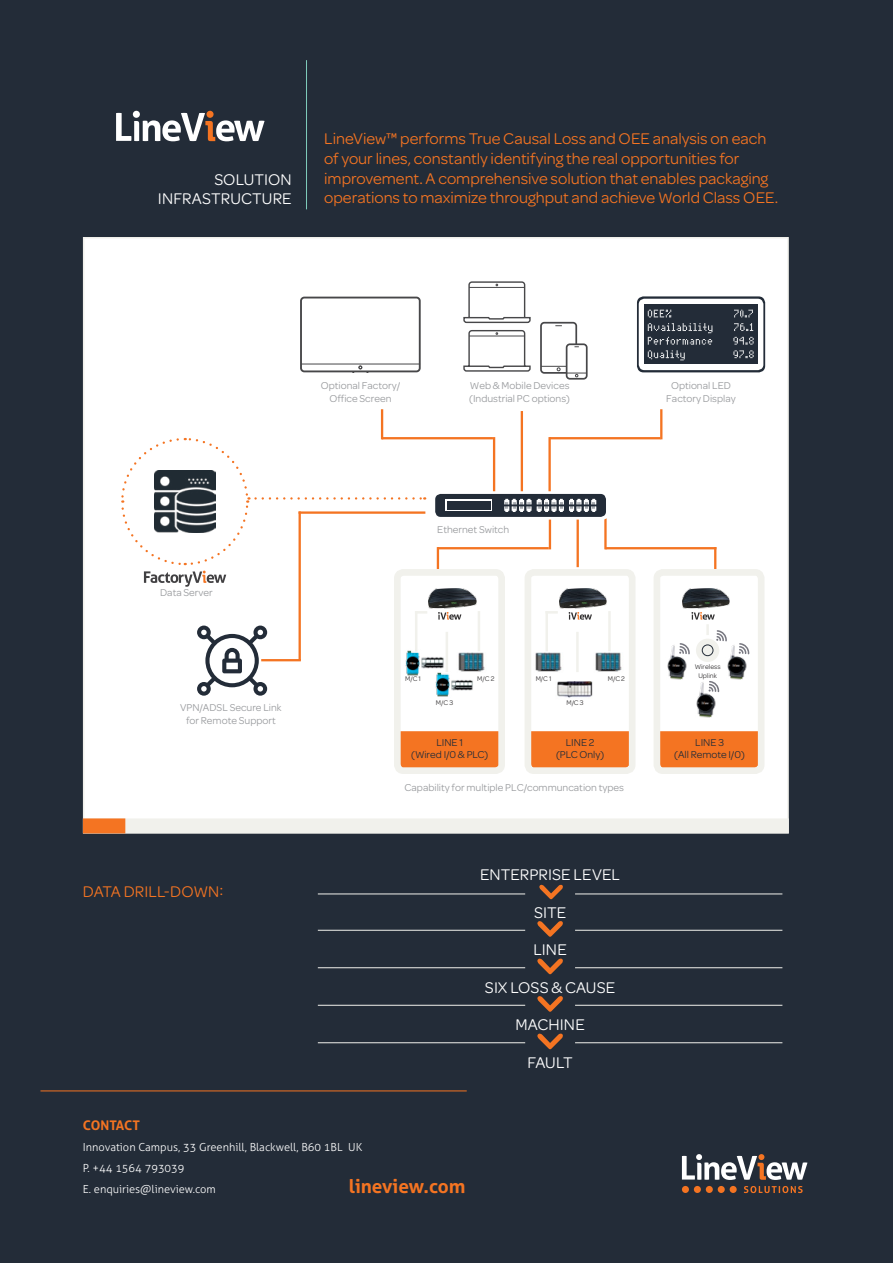
<style>
.page{position:relative;width:893px;height:1263px;background:#232c38}
.page>*{position:absolute;margin:0;border:0;box-sizing:border-box;transform-origin:0 0}
.t1{font:700 19.05px "Aller";color:#f47422}
.t2{font:16.5px/19.8px "Omnes";color:#f47422}
.t3{font:16.5px/18.8px "Omnes";letter-spacing:.005em;color:#fff;text-align:right}
.t4{font:700 13.35px "Aller";letter-spacing:-.015em;color:#f47422}
.t5{font:300 11.1px/20.9px "Aller";color:#fff}
.t6{font:10.65px/12.8px "Omnes";color:#989a9d;text-align:center}
.t7{font:10.65px/12.8px "Omnes";color:#232c38;text-align:center}
.t8{font:7.2px/8.6px "Omnes";color:#333132;text-align:center}
</style>
<div class="page">
<hr style="left:40px;top:1090px;width:427px;height:1px;background:#f47422">
<svg style="left:682px;top:1154px;width:125px;height:39px"></svg>
<div style="left:83px;top:237px;width:706px;height:596px;background:#fff;border:2px solid #f1f1ec"></div>
<svg style="left:121px;top:437px;width:304px;height:150px"></svg>
<svg style="left:637px;top:296px;width:128px;height:76px"></svg>
<div style="left:639px;top:299px;width:124px;height:71px;background:#fff;border-radius:6px"></div>
<div style="left:644px;top:305px;width:114px;height:59px;background:#232c38"></div>
<svg style="left:648px;top:323px;width:106px;height:37px"></svg>
<svg style="left:648px;top:310px;width:105px;height:7px"></svg>
<svg style="left:300px;top:297px;width:121px;height:75px"></svg>
<svg style="left:463px;top:281px;width:68px;height:91px"></svg>
<div style="left:566px;top:343px;width:22px;height:37px;border:2px solid #474749;border-radius:3px"></div>
<svg style="left:540px;top:321px;width:47px;height:56px"></svg>
<hr style="left:493px;top:437px;width:2px;height:56px;background:#f47422">
<hr style="left:549px;top:512px;width:2px;height:37px;background:#f47422">
<hr style="left:521px;top:411px;width:2px;height:81px;background:#f47422">
<hr style="left:577px;top:505px;width:2px;height:62px;background:#f47422">
<hr style="left:381px;top:409px;width:2px;height:30px;background:#f47422">
<hr style="left:437px;top:547px;width:2px;height:22px;background:#f47422">
<hr style="left:714px;top:547px;width:2px;height:22px;background:#f47422">
<hr style="left:660px;top:409px;width:2px;height:30px;background:#f47422">
<hr style="left:548px;top:437px;width:3px;height:56px;background:#f47422">
<hr style="left:604px;top:512px;width:3px;height:37px;background:#f47422">
<hr style="left:382px;top:437px;width:111px;height:2px;background:#f47422">
<hr style="left:438px;top:547px;width:111px;height:2px;background:#f47422">
<hr style="left:549px;top:437px;width:112px;height:2px;background:#f47422">
<hr style="left:605px;top:547px;width:111px;height:2px;background:#f47422">
<hr style="left:299px;top:511px;width:126px;height:3px;background:#f47422">
<hr style="left:261px;top:659px;width:40px;height:2px;background:#f47422">
<hr style="left:299px;top:511px;width:2px;height:149px;background:#f47422">
<div style="left:432px;top:491px;width:177px;height:29px;background:linear-gradient(to right,#f9f9f9,#f8f8f8);border-radius:6px"></div>
<div style="left:435px;top:494px;width:171px;height:23px;background:#232c38;border-radius:6px"></div>
<svg style="left:504px;top:499px;width:92px;height:13px"></svg>
<div style="left:445px;top:499px;width:47px;height:12px;background:#fff"></div>
<div style="left:447px;top:501px;width:44px;height:9px;background:#232c38"></div>
<div style="left:402px;top:731px;width:95px;height:35px;background:#f47422"></div>
<div style="left:533px;top:731px;width:94px;height:35px;background:#f47422"></div>
<div style="left:394px;top:569px;width:111px;height:205px;border:7px solid #f1f1ec;border-radius:6px"></div>
<div style="left:525px;top:569px;width:110px;height:205px;border:7px solid #f1f1ec;border-radius:6px"></div>
<img style="left:557px;top:681px;width:36px;height:17px">
<svg style="left:417px;top:611px;width:10px;height:3px"></svg>
<hr style="left:415px;top:611px;width:2px;height:40px;background:#f1f1ec">
<hr style="left:478px;top:611px;width:2px;height:40px;background:#f1f1ec">
<hr style="left:446px;top:632px;width:2px;height:40px;background:#f1f1ec">
<img style="left:458px;top:652px;width:27px;height:20px">
<img style="left:535px;top:652px;width:27px;height:20px">
<img style="left:595px;top:652px;width:27px;height:20px">
<svg style="left:548px;top:611px;width:10px;height:3px"></svg>
<hr style="left:545px;top:611px;width:3px;height:40px;background:#f1f1ec">
<hr style="left:608px;top:611px;width:3px;height:40px;background:#f1f1ec">
<hr style="left:576px;top:632px;width:3px;height:40px;background:#f1f1ec">
<svg style="left:569px;top:612px;width:23px;height:8px"></svg>
<img style="left:559px;top:588px;width:48px;height:20px">
<img style="left:682px;top:588px;width:47px;height:20px">
<svg style="left:438px;top:612px;width:23px;height:8px"></svg>
<img style="left:429px;top:588px;width:47px;height:20px">
<img style="left:399px;top:649px;width:27px;height:27px">
<img style="left:435px;top:672px;width:15px;height:25px">
<img style="left:421px;top:657px;width:23px;height:11px">
<img style="left:451px;top:680px;width:22px;height:11px">
<svg style="left:662px;top:717px;width:94px;height:49px"></svg>
<div style="left:654px;top:569px;width:110px;height:205px;border:7px solid #f1f1ec;border-radius:6px"></div>
<svg style="left:197px;top:625px;width:70px;height:71px"></svg>
<svg style="left:116px;top:111px;width:149px;height:30px"></svg>
<div style="left:83px;top:818px;width:706px;height:15px;background:#f1f1ec"></div>
<div style="left:83px;top:818px;width:42px;height:15px;background:#f47422"></div>
<hr style="left:306px;top:60px;width:1px;height:149px;background:#80cdbd">
<hr style="left:318px;top:893px;width:207px;height:1px;background:#f1f1ec">
<hr style="left:575px;top:893px;width:207px;height:1px;background:#f1f1ec">
<svg style="left:539px;top:884px;width:24px;height:15px"></svg>
<hr style="left:318px;top:930px;width:207px;height:1px;background:#f1f1ec">
<hr style="left:575px;top:930px;width:207px;height:1px;background:#f1f1ec">
<svg style="left:537px;top:921px;width:26px;height:16px"></svg>
<hr style="left:318px;top:967px;width:207px;height:1px;background:#f1f1ec">
<hr style="left:575px;top:967px;width:207px;height:1px;background:#f1f1ec">
<svg style="left:537px;top:958px;width:26px;height:16px"></svg>
<hr style="left:318px;top:1005px;width:207px;height:1px;background:#f1f1ec">
<hr style="left:575px;top:1005px;width:207px;height:1px;background:#f1f1ec">
<svg style="left:537px;top:996px;width:26px;height:16px"></svg>
<hr style="left:318px;top:1042px;width:207px;height:1px;background:#f1f1ec">
<hr style="left:575px;top:1042px;width:207px;height:1px;background:#f1f1ec">
<svg style="left:537px;top:1033px;width:26px;height:16px"></svg>
<img style="left:667px;top:645px;width:23px;height:34px">
<img style="left:727px;top:644px;width:23px;height:35px">
<div style="left:696px;top:639px;width:23px;height:23px;background:#f1f1ec;border-radius:50%"></div>
<div style="left:702px;top:644px;width:11px;height:12px;border:1px solid #232c38;border-radius:50%"></div>
<img style="left:696px;top:682px;width:24px;height:35px">
<svg style="left:679px;top:612px;width:48px;height:42px"></svg>
<p class="t3" style="left:158px;top:169px;width:135px">SOLUTION<br>INFRASTRUCTURE</p>
<p class="t2" style="left:324px;top:128px;width:455px">LineView™ performs True Causal Loss and OEE analysis on each of your lines, constantly identifying the real opportunities for improvement. A comprehensive solution that enables packaging operations to maximize throughput and achieve World Class OEE.</p>
<p class="t6" style="left:321px;top:378px;width:81px">Optional Factory/<br>Office Screen</p>
<p class="t6" style="left:469px;top:378px;width:102px;text-align:left">Web &amp; Mobile Devices (Industrial PC options)</p>
<p class="t6" style="left:666px;top:378px;width:71px">Optional LED<br>Factory Display</p>
<p class="t6" style="left:160px;top:585px;width:54px">Data Server</p>
<p class="t6" style="left:180px;top:701px;width:103px">VPN/ADSL Secure Link for Remote Support</p>
<p class="t2" style="left:83px;top:880px;width:142px">DATA DRILL-DOWN:</p>
<p class="t6" style="left:437px;top:522px;width:73px">Ethernet Switch</p>
<p class="t8" style="left:405px;top:674px;width:17px">M/C 1</p>
<p class="t8" style="left:436px;top:698px;width:19px">M/C 3</p>
<p class="t8" style="left:477px;top:674px;width:19px">M/C 2</p>
<p class="t8" style="left:536px;top:674px;width:17px">M/C 1</p>
<p class="t8" style="left:566px;top:698px;width:19px">M/C 3</p>
<p class="t8" style="left:608px;top:674px;width:19px">M/C 2</p>
<p class="t8" style="left:695px;top:662px;width:27px">Wireless<br>Uplink</p>
<p class="t7" style="left:411px;top:735px;width:79px">LINE 1<br>(Wired I/0 &amp; PLC)</p>
<p class="t7" style="left:556px;top:735px;width:50px">LINE 2 (PLC Only)</p>
<p class="t6" style="left:405px;top:780px;width:221px">Capability for multiple PLC/communcation types</p>
<p class="t3" style="left:480px;top:865px;width:141px">ENTERPRISE LEVEL</p>
<p class="t3" style="left:534px;top:902px;width:34px">SITE</p>
<p class="t3" style="left:533px;top:940px;width:35px">LINE</p>
<p class="t3" style="left:485px;top:977px;width:132px">SIX LOSS &amp; CAUSE</p>
<p class="t3" style="left:515px;top:1015px;width:71px">MACHINE</p>
<p class="t3" style="left:527px;top:1052px;width:47px">FAULT</p>
<p class="t7" style="left:674px;top:735px;width:72px">LINE 3<br>(All Remote I/0)</p>
<p class="t4" style="left:83px;top:1117px;width:58px">CONTACT</p>
<p class="t5" style="left:83px;top:1136px;width:281px">Innovation Campus, 33 Greenhill, Blackwell, B60 1BL UK<br>P. +44 1564 793039<br>E. enquiries@lineview.com</p>
<p class="t1" style="left:349px;top:1174px;width:118px">lineview.com</p>
</div>
